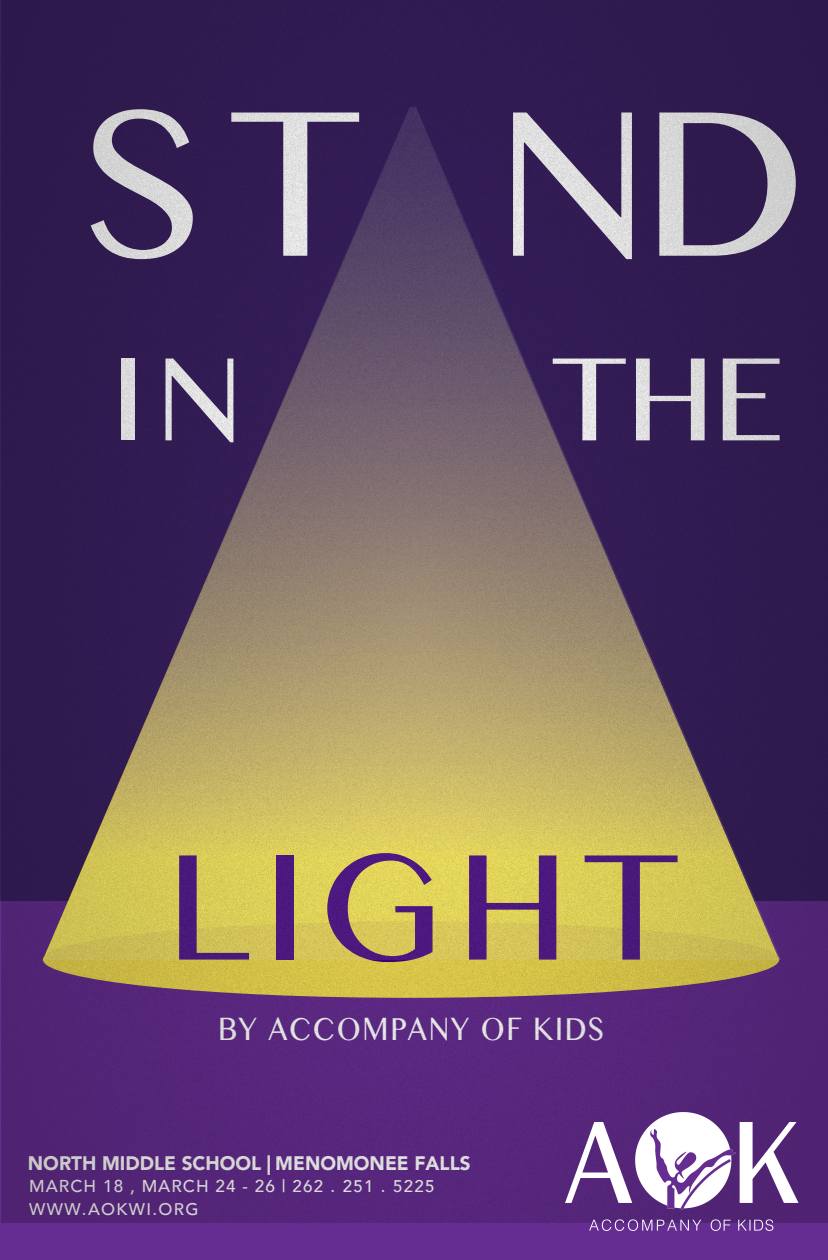
<style>
.page{position:relative;width:828px;height:1260px;background:#fff}
.page>*{position:absolute;margin:0;border:0;box-sizing:border-box;transform-origin:0 0}
.t1{font:210.6px "Lao MN";color:#fff}
.t2{font:153.1px "Lao MN";letter-spacing:.08em;color:#400080}
.t3{font:120.3px "Lao MN";color:#fff}
.t4{font:32.4px "Lao MN";letter-spacing:.06em;color:#fff;scale:.86 1}
.t5{font:900 19.6px "Avenir";color:#fff;scale:.96 1}
.t6{font:500 17.2px "Avenir";letter-spacing:.06em;color:#fff}
.t7{font:500 16.9px "Avenir";letter-spacing:.08em;color:#fff}
.s1{font-size:16.9px}
</style>
<div class="page">
<img style="left:4px;top:0;width:824px;height:1259px">
<img style="left:565px;top:1105px;width:233px;height:131px">
<img style="left:0;top:0;width:4px;height:1260px">
<img style="left:8px;top:71px;width:809px;height:925px">
<h1 class="t1" style="left:86px;top:40px;width:723px">ST ND</h1>
<h3 class="t3" style="left:111px;top:317px;width:134px">IN</h3>
<h3 class="t3" style="left:550px;top:317px;width:236px">THE</h3>
<h2 class="t2" style="left:166px;top:803px;width:516px">LIGHT</h2>
<h3 class="t4" style="left:218px;top:1006px;width:450px">BY ACCOMPANY OF KIDS</h3>
<p class="t5" style="left:28px;top:1147px;width:463px">NORTH MIDDLE SCHOOL | MENOMONEE FALLS</p>
<p class="t6" style="left:29px;top:1171px;width:407px">MARCH 18 , MARCH 24 - 26 | <span class="s1">262 . 251 . 5225</span></p>
<p class="t7" style="left:29px;top:1194px;width:171px">WWW.AOKWI.ORG</p>
</div>
